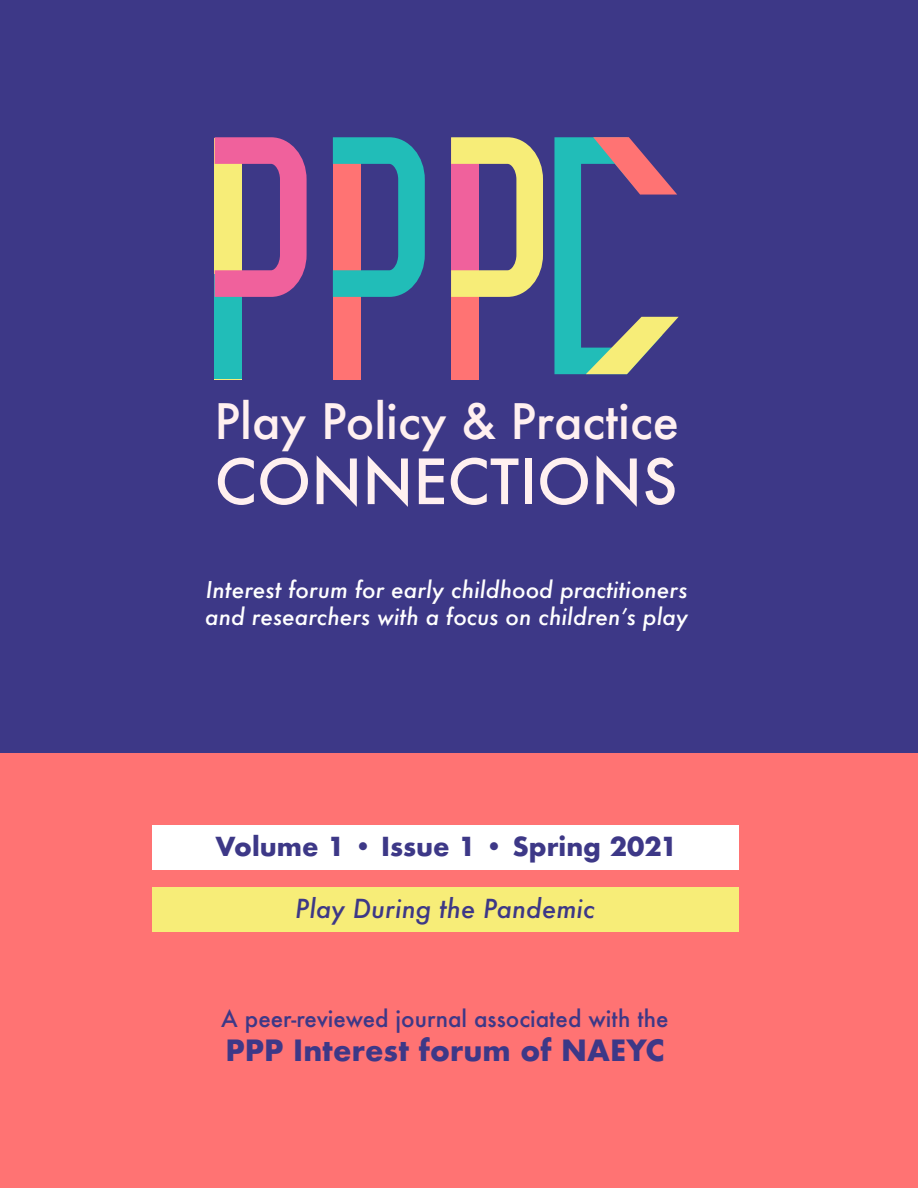
<style>
.page{position:relative;width:918px;height:1188px;background:#3d3887}
.page>*{position:absolute;margin:0;border:0;box-sizing:border-box;transform-origin:0 0}
.t1{font:500 60.6px "Futura";color:#fff0f0}
.t2{font:500 47.55px "Futura";color:#fff0f0}
.t3{font:700 28.5px "Futura";color:#3d3887}
.t4{font:700 25.5px "Futura";color:#3d3887}
.t5{font:italic 500 25.5px "Futura";color:#3d3887}
.t6{font:italic 500 22.5px/27px "Futura";color:#fff}
.t7{font:500 22.5px "Futura";color:#3d3887}
</style>
<div class="page">
<div style="left:0;top:754px;width:918px;height:434px;background:#ff7373"></div>
<div style="left:215px;top:274px;width:27px;height:105px;background:#21bdb8"></div>
<svg style="left:215px;top:137px;width:92px;height:160px"></svg>
<div style="left:333px;top:138px;width:27px;height:241px;background:#ff7373"></div>
<div style="left:451px;top:287px;width:28px;height:92px;background:#ff7373"></div>
<svg style="left:451px;top:137px;width:92px;height:160px"></svg>
<svg style="left:333px;top:137px;width:92px;height:160px"></svg>
<svg style="left:554px;top:137px;width:125px;height:237px"></svg>
<div style="left:152px;top:825px;width:586px;height:44px;background:#fff"></div>
<div style="left:152px;top:887px;width:586px;height:44px;background:#f7ed78"></div>
<h2 class="t2" style="left:215px;top:389px;width:466px">Play Policy &amp; Practice</h2>
<h1 class="t1" style="left:215px;top:440px;width:464px">CONNECTIONS</h1>
<p class="t6" style="left:205px;top:576px;width:485px">Interest forum for early childhood practitioners and researchers with a focus on children’s play</p>
<p class="t4" style="left:216px;top:828px;width:464px">Volume 1 • Issue 1 • Spring 2021</p>
<p class="t5" style="left:295px;top:891px;width:301px">Play During the Pandemic</p>
<p class="t7" style="left:221px;top:1003px;width:449px">A peer-reviewed journal associated with the</p>
<p class="t3" style="left:226px;top:1030px;width:440px">PPP Interest forum of NAEYC</p>
</div>
